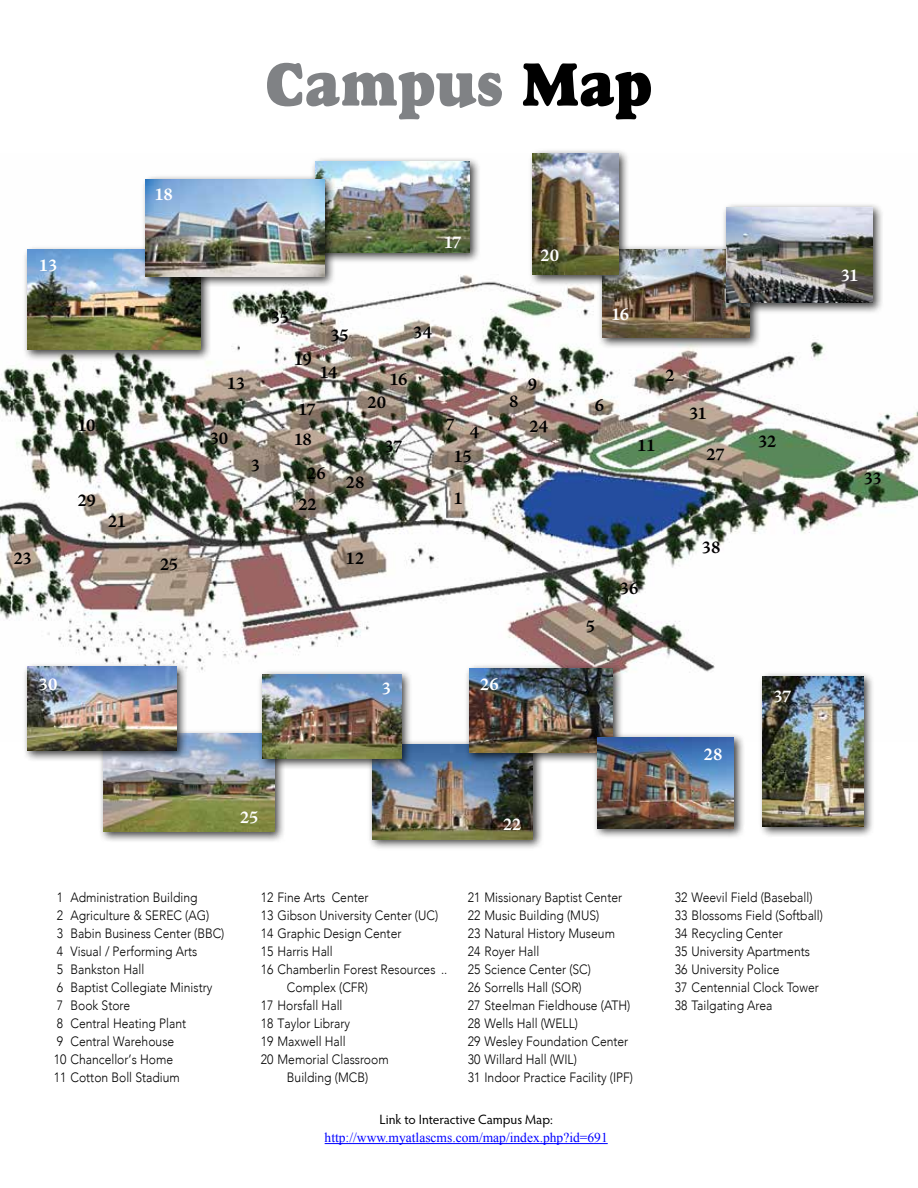
<style>
.page{position:relative;width:918px;height:1188px;background:#fff}
.page>*{position:absolute;margin:0;border:0;box-sizing:border-box;transform-origin:0 0}
.t1{font:63px "Goudy Heavyface BT";color:#808285;scale:.9 1}
.t2{font:700 18px "Adobe Jenson Pro";letter-spacing:-.02em;color:#000}
.t3{font:700 18px "Adobe Jenson Pro";letter-spacing:-.02em;color:#fff}
.t4{font:300 13.5px/18px "Avenir";color:#000;scale:.9 1}
.t5{font:13.5px "Times New Roman";color:#00f}
.t6{font:13.5px "Hypatia Sans Pro";color:#000}
.s1{color:#000}
</style>
<div class="page">
<img style="left:0;top:275px;width:918px;height:398px">
<div style="left:598px;top:245px;width:163px;height:104px;background:#000;opacity:.75"></div>
<img style="left:603px;top:250px;width:147px;height:87px">
<div style="left:310px;top:157px;width:171px;height:107px;background:#000;opacity:.75"></div>
<img style="left:315px;top:162px;width:155px;height:90px">
<div style="left:368px;top:740px;width:176px;height:111px;background:#000;opacity:.75"></div>
<img style="left:373px;top:745px;width:160px;height:94px">
<div style="left:528px;top:148px;width:101px;height:138px;background:#000;opacity:.75"></div>
<img style="left:533px;top:153px;width:85px;height:122px">
<div style="left:98px;top:729px;width:188px;height:114px;background:#000;opacity:.75"></div>
<img style="left:103px;top:734px;width:172px;height:97px">
<div style="left:22px;top:245px;width:189px;height:116px;background:#000;opacity:.75"></div>
<img style="left:28px;top:250px;width:172px;height:100px">
<div style="left:258px;top:669px;width:155px;height:101px;background:#000;opacity:.75"></div>
<img style="left:263px;top:674px;width:139px;height:85px">
<div style="left:22px;top:662px;width:166px;height:100px;background:#000;opacity:.75"></div>
<img style="left:28px;top:667px;width:149px;height:83px">
<div style="left:141px;top:174px;width:194px;height:114px;background:#000;opacity:.75"></div>
<img style="left:146px;top:180px;width:178px;height:97px">
<div style="left:721px;top:202px;width:163px;height:112px;background:#000;opacity:.75"></div>
<img style="left:726px;top:207px;width:146px;height:96px">
<div style="left:464px;top:663px;width:160px;height:101px;background:#000;opacity:.75"></div>
<img style="left:469px;top:668px;width:144px;height:84px">
<div style="left:592px;top:732px;width:153px;height:107px;background:#000;opacity:.75"></div>
<img style="left:597px;top:737px;width:137px;height:91px">
<div style="left:758px;top:671px;width:116px;height:167px;background:#000;opacity:.75"></div>
<img style="left:763px;top:676px;width:100px;height:151px">
<hr style="left:325px;top:1143px;width:283px;height:1px;background:#00f">
<h1 class="t1" style="left:266px;top:47px;width:431px">Campus <span class="s1">Map</span></h1>
<h2 class="t3" style="left:39px;top:255px;width:20px">13</h2>
<h2 class="t3" style="left:154px;top:184px;width:20px">18</h2>
<h2 class="t2" style="left:13px;top:548px;width:20px">23</h2>
<h2 class="t2" style="left:77px;top:416px;width:20px">10</h2>
<h2 class="t2" style="left:77px;top:490px;width:20px">29</h2>
<h2 class="t2" style="left:108px;top:511px;width:20px">21</h2>
<h2 class="t2" style="left:160px;top:554px;width:20px">25</h2>
<h2 class="t3" style="left:39px;top:674px;width:20px">30</h2>
<h2 class="t3" style="left:444px;top:232px;width:19px">17</h2>
<h2 class="t2" style="left:227px;top:373px;width:20px">13</h2>
<h2 class="t2" style="left:210px;top:428px;width:20px">30</h2>
<h2 class="t2" style="left:251px;top:455px;width:11px">3</h2>
<h2 class="t2" style="left:271px;top:307px;width:20px">35</h2>
<h2 class="t2" style="left:294px;top:349px;width:20px">19</h2>
<h2 class="t2" style="left:330px;top:325px;width:20px">35</h2>
<h2 class="t2" style="left:413px;top:322px;width:20px">34</h2>
<h2 class="t2" style="left:320px;top:362px;width:19px">14</h2>
<h2 class="t2" style="left:390px;top:369px;width:20px">16</h2>
<h2 class="t2" style="left:298px;top:399px;width:19px">17</h2>
<h2 class="t2" style="left:294px;top:429px;width:20px">18</h2>
<h2 class="t2" style="left:307px;top:463px;width:20px">26</h2>
<h2 class="t2" style="left:298px;top:494px;width:20px">22</h2>
<h2 class="t2" style="left:367px;top:392px;width:20px">20</h2>
<h2 class="t2" style="left:346px;top:472px;width:20px">28</h2>
<h2 class="t2" style="left:384px;top:436px;width:20px">37</h2>
<h2 class="t2" style="left:445px;top:414px;width:11px">7</h2>
<h2 class="t2" style="left:470px;top:422px;width:11px">4</h2>
<h2 class="t2" style="left:454px;top:446px;width:20px">15</h2>
<h2 class="t2" style="left:454px;top:489px;width:11px">1</h2>
<h2 class="t2" style="left:346px;top:548px;width:20px">12</h2>
<h2 class="t3" style="left:540px;top:246px;width:20px">20</h2>
<h2 class="t2" style="left:509px;top:392px;width:11px">8</h2>
<h2 class="t2" style="left:528px;top:374px;width:11px">9</h2>
<h2 class="t2" style="left:529px;top:416px;width:21px">24</h2>
<h2 class="t3" style="left:382px;top:678px;width:11px">3</h2>
<h2 class="t3" style="left:480px;top:674px;width:20px">26</h2>
<h2 class="t3" style="left:240px;top:807px;width:20px">25</h2>
<h2 class="t3" style="left:503px;top:814px;width:20px">22</h2>
<h2 class="t3" style="left:611px;top:304px;width:20px">16</h2>
<h2 class="t2" style="left:595px;top:395px;width:11px">6</h2>
<h2 class="t2" style="left:665px;top:366px;width:11px">2</h2>
<h2 class="t2" style="left:637px;top:436px;width:20px">11</h2>
<h2 class="t2" style="left:689px;top:403px;width:19px">31</h2>
<h2 class="t2" style="left:706px;top:444px;width:20px">27</h2>
<h2 class="t2" style="left:586px;top:616px;width:11px">5</h2>
<h2 class="t2" style="left:620px;top:578px;width:20px">36</h2>
<h2 class="t2" style="left:702px;top:537px;width:20px">38</h2>
<h2 class="t3" style="left:703px;top:744px;width:20px">28</h2>
<h2 class="t2" style="left:758px;top:431px;width:20px">32</h2>
<h2 class="t3" style="left:773px;top:687px;width:20px">37</h2>
<h2 class="t3" style="left:841px;top:265px;width:19px">31</h2>
<h2 class="t2" style="left:864px;top:468px;width:20px">33</h2>
<p class="t4" style="left:54px;top:888px;width:191px">1 Administration Building<br>2 Agriculture &amp; SEREC (AG)<br>3 Babin Business Center (BBC)<br>4 Visual / Performing Arts<br>5 Bankston Hall<br>6 Baptist Collegiate Ministry<br>7 Book Store<br>8 Central Heating Plant<br>9 Central Warehouse<br>10 Chancellor’s Home<br>11 Cotton Boll Stadium</p>
<p class="t4" style="left:261px;top:888px;width:121px">12 Fine Arts Center</p>
<p class="t4" style="left:261px;top:906px;width:198px">13 Gibson University Center (UC)</p>
<p class="t4" style="left:261px;top:924px;width:158px">14 Graphic Design Center</p>
<p class="t4" style="left:261px;top:942px;width:81px">15 Harris Hall</p>
<p class="t4" style="left:261px;top:960px;width:209px">16 Chamberlin Forest Resources ..</p>
<p class="t4" style="left:287px;top:978px;width:92px">Complex (CFR)</p>
<p class="t4" style="left:261px;top:996px;width:92px">17 Horsfall Hall</p>
<p class="t4" style="left:261px;top:1014px;width:101px">18 Taylor Library</p>
<p class="t4" style="left:261px;top:1032px;width:96px">19 Maxwell Hall</p>
<p class="t4" style="left:261px;top:1050px;width:143px">20 Memorial Classroom</p>
<p class="t4" style="left:287px;top:1068px;width:92px">Building (MCB)</p>
<p class="t4" style="left:468px;top:888px;width:185px">21 Missionary Baptist Center<br>22 Music Building (MUS)<br>23 Natural History Museum<br>24 Royer Hall<br>25 Science Center (SC)<br>26 Sorrells Hall (SOR)<br>27 Steelman Fieldhouse (ATH)<br>28 Wells Hall (WELL)<br>29 Wesley Foundation Center<br>30 Willard Hall (WIL)<br>31 Indoor Practice Facility (IPF)</p>
<p class="t4" style="left:675px;top:888px;width:166px">32 Weevil Field (Baseball)<br>33 Blossoms Field (Softball)<br>34 Recycling Center<br>35 University Apartments<br>36 University Police<br>37 Centennial Clock Tower<br>38 Tailgating Area</p>
<p class="t6" style="left:379px;top:1110px;width:175px">Link to Interactive Campus Map:</p>
<p class="t5" style="left:325px;top:1129px;width:285px">http://www.myatlascms.com/map/index.php?id=691</p>
</div>
